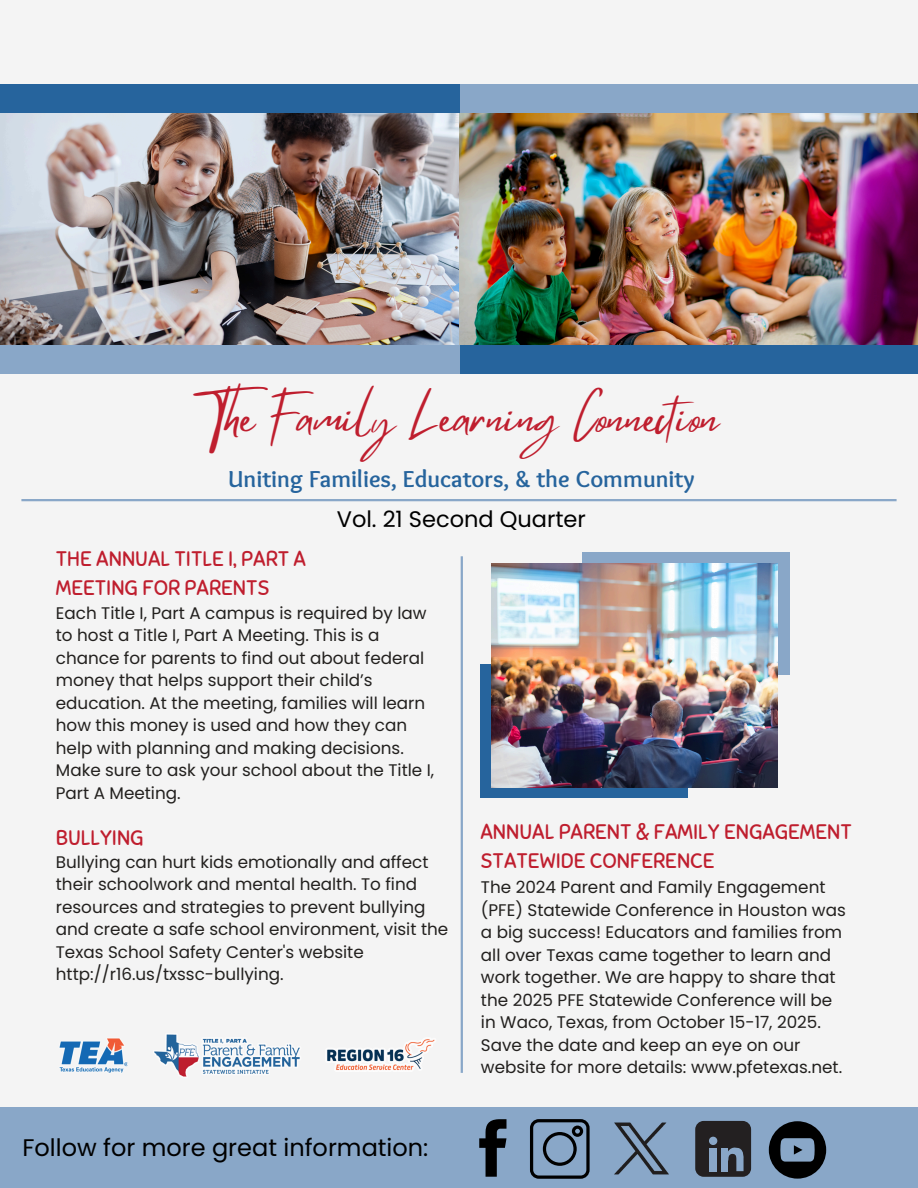
<style>
.page{position:relative;width:918px;height:1188px;background:#f4f4f4}
.page>*{position:absolute;margin:0;border:0;box-sizing:border-box;transform-origin:0 0}
.t1{font:45.3px "Mistrully";color:#bf1e2e}
.t2{font:700 24px "Sukar";color:#26649d}
.t3{font:24px "Poppins";color:#000}
.t4{font:22.5px "Poppins";color:#000}
.t5{font:21px/29.2px "Sniglet";color:#bf1e2e}
.t6{font:16.8px/22.5px "Poppins";color:#22201e}
</style>
<div class="page">
<img style="left:459px;top:112px;width:459px;height:234px">
<img style="left:0;top:112px;width:459px;height:233px">
<div style="left:458px;top:84px;width:460px;height:28px;background:#89a7c8"></div>
<div style="left:458px;top:346px;width:460px;height:28px;background:#26649d"></div>
<div style="left:0;top:345px;width:460px;height:29px;background:#89a7c8"></div>
<div style="left:0;top:84px;width:460px;height:28px;background:#26649d"></div>
<div style="left:582px;top:552px;width:208px;height:123px;background:#89a7c8"></div>
<div style="left:480px;top:664px;width:208px;height:134px;background:#26649d"></div>
<img style="left:492px;top:563px;width:286px;height:224px">
<hr style="left:21px;top:499px;width:876px;height:2px;background:#89a7c8">
<hr style="left:461px;top:556px;width:2px;height:517px;background:#89a7c8">
<div style="left:0;top:1107px;width:918px;height:81px;background:#89a7c8"></div>
<svg style="left:479px;top:1119px;width:27px;height:57px"></svg>
<svg style="left:530px;top:1119px;width:60px;height:60px"></svg>
<img style="left:614px;top:1122px;width:55px;height:53px">
<div style="left:695px;top:1121px;width:56px;height:56px;background:#232021;border-radius:8px"></div>
<svg style="left:709px;top:1137px;width:8px;height:8px"></svg>
<div style="left:710px;top:1148px;width:7px;height:23px;background:#89a7c8"></div>
<div style="left:721px;top:1148px;width:7px;height:23px;background:#89a7c8"></div>
<svg style="left:728px;top:1147px;width:16px;height:24px"></svg>
<svg style="left:769px;top:1121px;width:57px;height:58px"></svg>
<img style="left:59px;top:1034px;width:376px;height:43px">
<h4 class="t1" style="left:204px;top:381px;width:517px">The Family Learning Connection</h4>
<p class="t2" style="left:228px;top:465px;width:468px">Uniting Families, Educators, &amp; the Community</p>
<h4 class="t4" style="left:337px;top:504px;width:251px">Vol. 21 Second Quarter</h4>
<p class="t5" style="left:56px;top:545px;width:252px">THE ANNUAL TITLE I, PART A<br>MEETING FOR PARENTS</p>
<p class="t6" style="left:56px;top:602px;width:380px">Each Title I, Part A campus is required by law to host a Title I, Part A Meeting. This is a chance for parents to find out about federal money that helps support their child’s education. At the meeting, families will learn how this money is used and how they can help with planning and making decisions.<br>Make sure to ask your school about the Title I, Part A Meeting.</p>
<p class="t5" style="left:56px;top:823px;width:89px">BULLYING</p>
<h3 class="t6" style="left:56px;top:851px;width:394px">Bullying can hurt kids emotionally and affect their schoolwork and mental health. To find resources and strategies to prevent bullying and create a safe school environment, visit the Texas School Safety Center's website</h3>
<p class="t6" style="left:56px;top:963px;width:229px">http://r16.us/txssc-bullying.</p>
<p class="t3" style="left:22px;top:1131px;width:407px">Follow for more great information:</p>
<h4 class="t5" style="left:480px;top:817px;width:373px">ANNUAL PARENT &amp; FAMILY ENGAGEMENT<br>STATEWIDE CONFERENCE</h4>
<p class="t6" style="left:481px;top:876px;width:366px">The 2024 Parent and Family Engagement (PFE) Statewide Conference in Houston was a big success! Educators and families from all over Texas came together to learn and work together. We are happy to share that the 2025 PFE Statewide Conference will be in Waco, Texas, from October 15-17, 2025.<br>Save the date and keep an eye on our website for more details: www.pfetexas.net.</p>
</div>
